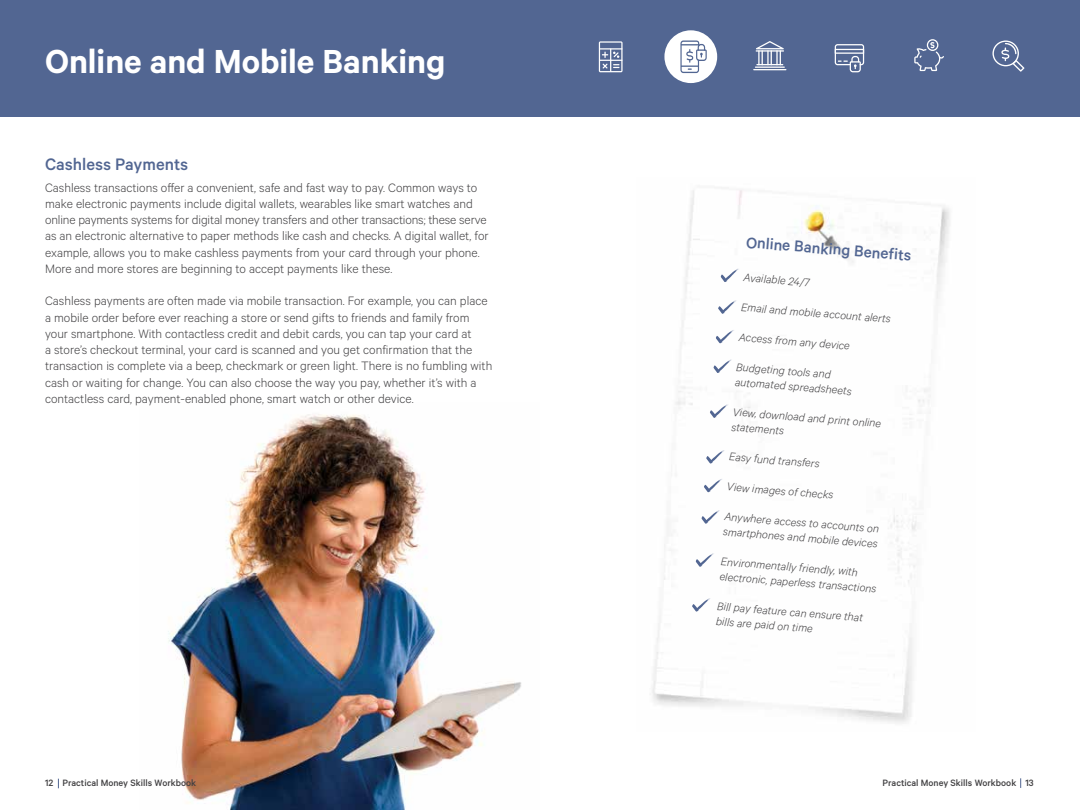
<style>
.page{position:relative;width:1080px;height:810px;background:#fff}
.page>*{position:absolute;margin:0;border:0;box-sizing:border-box;transform-origin:0 0}
.t1{font:600 37.5px "Calibre";color:#fff}
.t2{font:500 18.75px "Calibre";color:#526692}
.t3{font:500 17.5px "Calibre";color:#526692}
.t4{font:300 13.75px/16.2px "Calibre";color:#414042}
.t5{font:italic 300 12.5px/15px "Calibre";color:#414042}
.t6{font:500 10.38px "Calibre";color:#414042}
</style>
<div class="page">
<img style="left:168px;top:414px;width:353px;height:396px">
<div style="left:0;top:0;width:1080px;height:116px;background:#526692"></div>
<img style="left:652px;top:187px;width:298px;height:536px">
<svg style="left:721px;top:268px;width:19px;height:14px"></svg>
<svg style="left:718px;top:299px;width:20px;height:15px"></svg>
<svg style="left:716px;top:329px;width:19px;height:15px"></svg>
<svg style="left:713px;top:359px;width:20px;height:14px"></svg>
<svg style="left:710px;top:403px;width:19px;height:15px"></svg>
<svg style="left:706px;top:449px;width:20px;height:15px"></svg>
<svg style="left:704px;top:478px;width:19px;height:14px"></svg>
<svg style="left:701px;top:509px;width:20px;height:15px"></svg>
<svg style="left:696px;top:552px;width:19px;height:15px"></svg>
<svg style="left:692px;top:597px;width:20px;height:15px"></svg>
<svg style="left:599px;top:41px;width:24px;height:31px"></svg>
<hr style="left:599px;top:48px;width:23px;height:2px;background:#fff">
<div style="left:664px;top:30px;width:53px;height:53px;background:#fff;border-radius:50%"></div>
<svg style="left:680px;top:41px;width:27px;height:32px"></svg>
<hr style="left:755px;top:67px;width:30px;height:1px;background:#fff">
<hr style="left:753px;top:69px;width:33px;height:1px;background:#fff">
<svg style="left:756px;top:41px;width:28px;height:24px"></svg>
<svg style="left:914px;top:39px;width:30px;height:32px"></svg>
<svg style="left:992px;top:41px;width:32px;height:31px"></svg>
<svg style="left:835px;top:44px;width:29px;height:28px"></svg>
<h1 class="t1" style="left:45px;top:39px;width:402px">Online and Mobile Banking</h1>
<h2 class="t2" style="left:45px;top:153px;width:145px">Cashless Payments</h2>
<p class="t4" style="left:45px;top:179px;width:445px">Cashless transactions offer a convenient, safe and fast way to pay. Common ways to make electronic payments include digital wallets, wearables like smart watches and online payments systems for digital money transfers and other transactions; these serve as an electronic alternative to paper methods like cash and checks. A digital wallet, for example, allows you to make cashless payments from your card through your phone.<br>More and more stores are beginning to accept payments like these.</p>
<p class="t4" style="left:45px;top:292px;width:449px">Cashless payments are often made via mobile transaction. For example, you can place a mobile order before ever reaching a store or send gifts to friends and family from your smartphone. With contactless credit and debit cards, you can tap your card at<br>a store’s checkout terminal, your card is scanned and you get confirmation that the transaction is complete via a beep, checkmark or green light. There is no fumbling with cash or waiting for change. You can also choose the way you pay, whether it’s with a contactless card, payment-enabled phone, smart watch or other device.</p>
<p class="t6" style="left:45px;top:777px;width:153px">12 Practical Money Skills Workbook</p>
<p class="t3" style="left:747px;top:231px;width:167px;rotate:5deg">Online Banking Benefits</p>
<p class="t5" style="left:744px;top:269px;width:68px;rotate:5deg">Available 24/7</p>
<p class="t5" style="left:742px;top:298px;width:152px;rotate:5deg">Email and mobile account alerts</p>
<p class="t5" style="left:739px;top:329px;width:113px;rotate:5deg">Access from any device</p>
<p class="t5" style="left:737px;top:359px;width:119px;rotate:5deg">Budgeting tools and automated spreadsheets</p>
<p class="t5" style="left:734px;top:403px;width:151px;line-height:15.4px;rotate:5deg">View, download and print online statements</p>
<p class="t5" style="left:730px;top:448px;width:92px;rotate:5deg">Easy fund transfers</p>
<p class="t5" style="left:728px;top:478px;width:109px;rotate:5deg">View images of checks</p>
<p class="t5" style="left:725px;top:508px;width:157px;rotate:5deg">Anywhere access to accounts on smartphones and mobile devices</p>
<p class="t5" style="left:722px;top:553px;width:159px;rotate:5deg">Environmentally friendly, with electronic, paperless transactions</p>
<p class="t5" style="left:718px;top:598px;width:148px;rotate:5deg">Bill pay feature can ensure that bills are paid on time</p>
<p class="t6" style="left:883px;top:777px;width:153px">Practical Money Skills Workbook 13</p>
</div>
